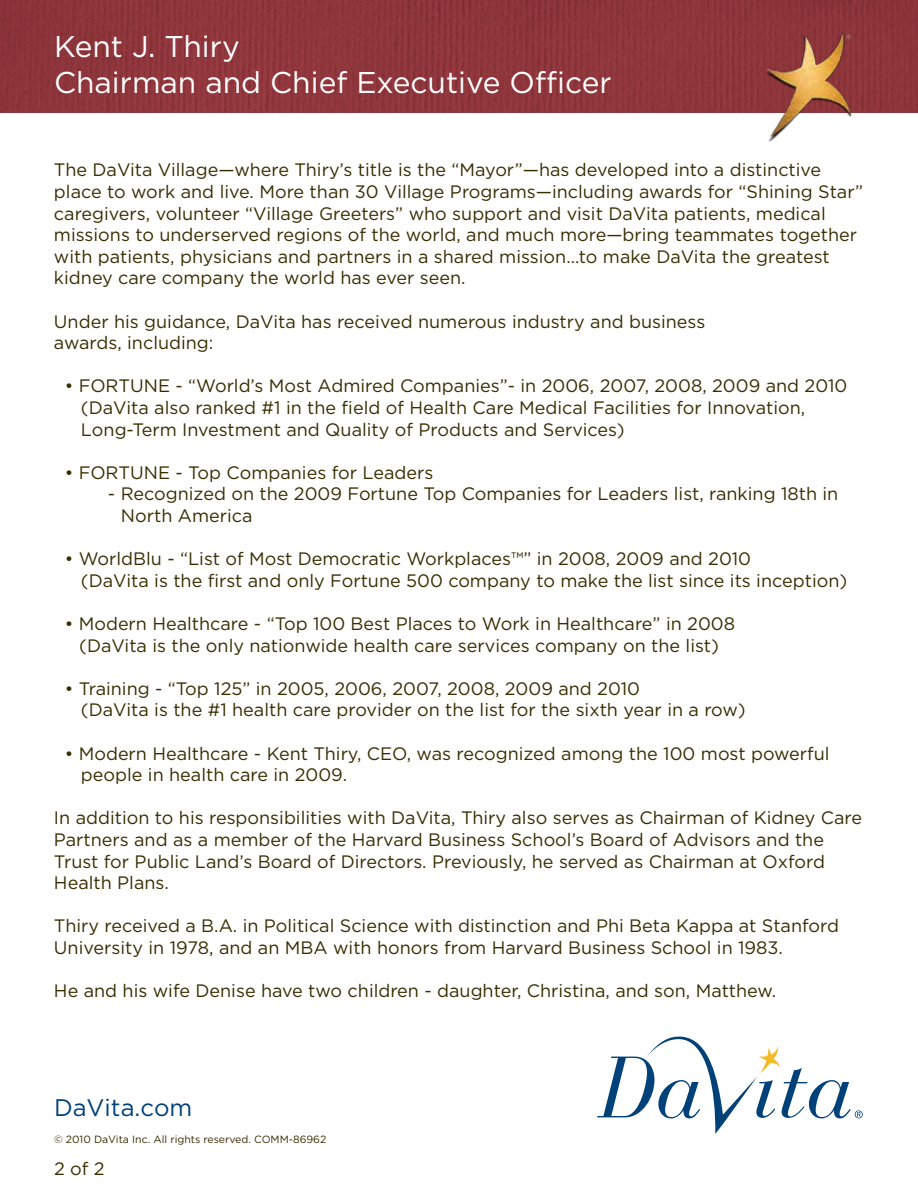
<style>
.page{position:relative;width:918px;height:1188px;background:#fff}
.page>*{position:absolute;margin:0;border:0;box-sizing:border-box;transform-origin:0 0}
.t1{font:30px/36px "Gotham";color:#fff}
.t2{font:24px "Gotham";color:#004179}
.t3{font:18px/21.6px "Gotham";color:#392d00}
.t4{font:10.5px "Gotham";color:#392d00}
</style>
<div class="page">
<img style="left:0;top:0;width:918px;height:112px">
<img style="left:752px;top:29px;width:112px;height:113px">
<svg style="left:597px;top:1036px;width:266px;height:98px"></svg>
<h1 class="t1" style="left:54px;top:27px;width:559px">Kent J. Thiry<br>Chairman and Chief Executive Officer</h1>
<p class="t3" style="left:54px;top:159px;width:811px">The DaVita Village—where Thiry’s title is the “Mayor”—has developed into a distinctive place to work and live. More than 30 Village Programs—including awards for “Shining Star” caregivers, volunteer “Village Greeters” who support and visit DaVita patients, medical missions to underserved regions of the world, and much more—bring teammates together with patients, physicians and partners in a shared mission…to make DaVita the greatest kidney care company the world has ever seen.</p>
<p class="t3" style="left:54px;top:310px;width:653px">Under his guidance, DaVita has received numerous industry and business awards, including:</p>
<p class="t3" style="left:81px;top:375px;width:768px;text-indent:-16px">• FORTUNE - “World’s Most Admired Companies”- in 2006, 2007, 2008, 2009 and 2010 (DaVita also ranked #1 in the field of Health Care Medical Facilities for Innovation,<br>Long-Term Investment and Quality of Products and Services)</p>
<p class="t3" style="left:65px;top:461px;width:370px">• FORTUNE - Top Companies for Leaders</p>
<p class="t3" style="left:121px;top:483px;width:719px;text-indent:-13px">- Recognized on the 2009 Fortune Top Companies for Leaders list, ranking 18th in<br>North America</p>
<p class="t3" style="left:81px;top:548px;width:768px;text-indent:-16px">• WorldBlu - “List of Most Democratic Workplaces™” in 2008, 2009 and 2010<br>(DaVita is the first and only Fortune 500 company to make the list since its inception)</p>
<p class="t3" style="left:65px;top:612px;width:672px;text-align:center">• Modern Healthcare - “Top 100 Best Places to Work in Healthcare” in 2008 (DaVita is the only nationwide health care services company on the list)</p>
<p class="t3" style="left:81px;top:677px;width:666px;text-indent:-16px">• Training - “Top 125” in 2005, 2006, 2007, 2008, 2009 and 2010<br>(DaVita is the #1 health care provider on the list for the sixth year in a row)</p>
<p class="t3" style="left:81px;top:742px;width:750px;text-indent:-16px">• Modern Healthcare - Kent Thiry, CEO, was recognized among the 100 most powerful people in health care in 2009.</p>
<p class="t3" style="left:54px;top:807px;width:810px">In addition to his responsibilities with DaVita, Thiry also serves as Chairman of Kidney Care Partners and as a member of the Harvard Business School’s Board of Advisors and the Trust for Public Land’s Board of Directors. Previously, he served as Chairman at Oxford Health Plans.</p>
<p class="t3" style="left:54px;top:915px;width:787px">Thiry received a B.A. in Political Science with distinction and Phi Beta Kappa at Stanford<br>University in 1978, and an MBA with honors from Harvard Business School in 1983.</p>
<p class="t3" style="left:54px;top:980px;width:724px">He and his wife Denise have two children - daughter, Christina, and son, Matthew.</p>
<h2 class="t2" style="left:54px;top:1092px;width:140px">DaVita.com</h2>
<p class="t4" style="left:54px;top:1132px;width:274px">© 2010 DaVita Inc. All rights reserved. COMM-86962</p>
<p class="t3" style="left:54px;top:1158px;width:52px">2 of 2</p>
</div>
